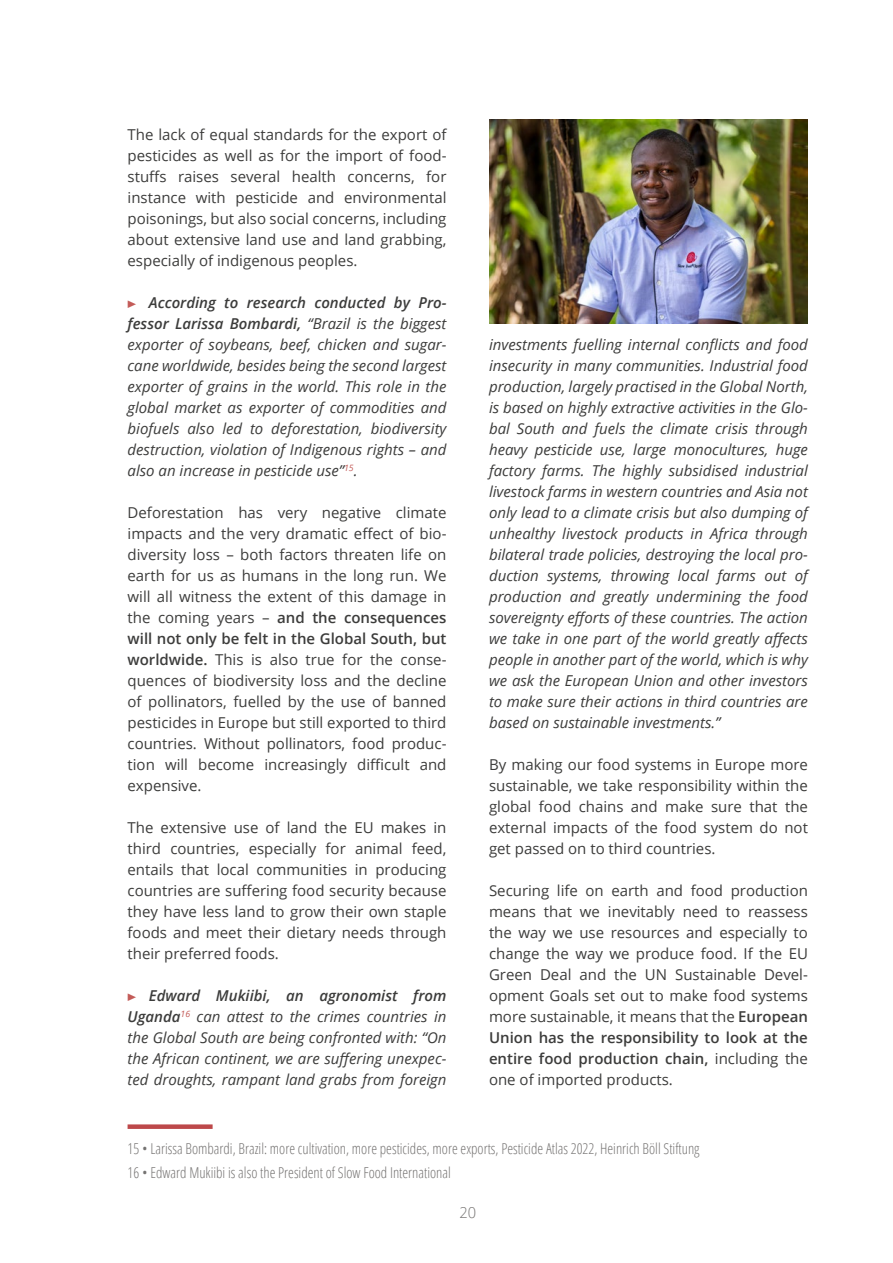
<style>
.page{position:relative;width:893px;height:1263px;background:#fff}
.page>*{position:absolute;margin:0;border:0;box-sizing:border-box;transform-origin:0 0}
.texte{font:15px/21px "Open Sans";color:#3c3c3b;text-align:justify}
.texte_à_puce_2{font:italic 15px/21px "Open Sans";color:#3c3c3b;text-align:justify}
.note_bas_de_page{font:300 condensed 15px "Open Sans";color:#757372}
.t1{font:300 15px "Open Sans";color:#757372}
.s1{font-family:"Fleches Left Right";font-style:normal;color:#c35b58}
.s2{font-weight:600}
</style>
<div class="page">
<div style="left:128px;top:1124px;width:85px;height:5px;background:#bd484a"></div>
<img style="left:489px;top:119px;width:319px;height:204px">
<p class="texte" style="left:128px;top:124px;width:320px">The lack of equal standards for the export of pesticides as well as for the import of food&shy;stuffs raises several health concerns, for instance with pesticide and environmental poisonings, but also social concerns, including about extensive land use and land grabbing, especially of indigenous peoples.</p>
<p class="texte_à_puce_2" style="left:128px;top:292px;width:320px"><span class="s1">!</span> <span class="s2">According to research conducted by Pro&shy;fessor Larissa Bombardi,</span> “Brazil is the biggest exporter of soybeans, beef, chicken and sugar&shy;cane worldwide, besides being the second largest exporter of grains in the world. This role in the global market as exporter of commodities and biofuels also led to deforestation, biodiversity destruction, violation of Indigenous rights – and also an increase in pesticide use”<sup>15</sup>.</p>
<p class="texte" style="left:128px;top:502px;width:320px">Deforestation has very negative climate impacts and the very dramatic effect of bio&shy;diversity loss – both factors threaten life on earth for us as humans in the long run. We will all witness the extent of this damage in the coming years – <span class="s2">and the consequences will not only be felt in the Global South, but worldwide.</span> This is also true for the conse&shy;quences of biodiversity loss and the decline of pollinators, fuelled by the use of banned pesticides in Europe but still exported to third countries. Without pollinators, food produc&shy;tion will become increasingly difficult and expensive.</p>
<p class="texte" style="left:128px;top:817px;width:320px">The extensive use of land the EU makes in third countries, especially for animal feed, entails that local communities in producing countries are suffering food security because they have less land to grow their own staple foods and meet their dietary needs through their preferred foods.</p>
<p class="texte_à_puce_2" style="left:128px;top:985px;width:320px"><span class="s1">!</span> <span class="s2">Edward Mukiibi, an agronomist from Uganda</span><sup>16</sup> can attest to the crimes countries in the Global South are being confronted with: “On the African continent, we are suffering unexpec&shy;ted droughts, rampant land grabs from foreign</p>
<p class="texte_à_puce_2" style="left:489px;top:334px;width:320px">investments fuelling internal conflicts and food insecurity in many communities. Industrial food production, largely practised in the Global North, is based on highly extractive activities in the Glo&shy;bal South and fuels the climate crisis through heavy pesticide use, large monocultures, huge factory farms. The highly subsidised industrial livestock farms in western countries and Asia not only lead to a climate crisis but also dumping of unhealthy livestock products in Africa through bilateral trade policies, destroying the local pro&shy;duction systems, throwing local farms out of production and greatly undermining the food sovereignty efforts of these countries. The action we take in one part of the world greatly affects people in another part of the world, which is why we ask the European Union and other investors to make sure their actions in third countries are based on sustainable investments.”</p>
<p class="texte" style="left:489px;top:754px;width:320px">By making our food systems in Europe more sustainable, we take responsibility within the global food chains and make sure that the external impacts of the food system do not get passed on to third countries.</p>
<p class="texte" style="left:489px;top:880px;width:320px">Securing life on earth and food production means that we inevitably need to reassess the way we use resources and especially to change the way we produce food. If the EU Green Deal and the UN Sustainable Devel&shy;opment Goals set out to make food systems more sustainable, it means that the <span class="s2">European Union has the responsibility to look at the entire food production chain,</span> including the one of imported products.</p>
<p class="note_bas_de_page" style="left:128px;top:1139px;width:574px">15 • Larissa Bombardi, Brazil: more cultivation, more pesticides, more exports, Pesticide Atlas 2022, Heinrich Böll Stiftung</p>
<p class="note_bas_de_page" style="left:128px;top:1162px;width:325px">16 • Edward Mukiibi is also the President of Slow Food International</p>
<p class="t1" style="left:459px;top:1202px;width:18px">20</p>
</div>
